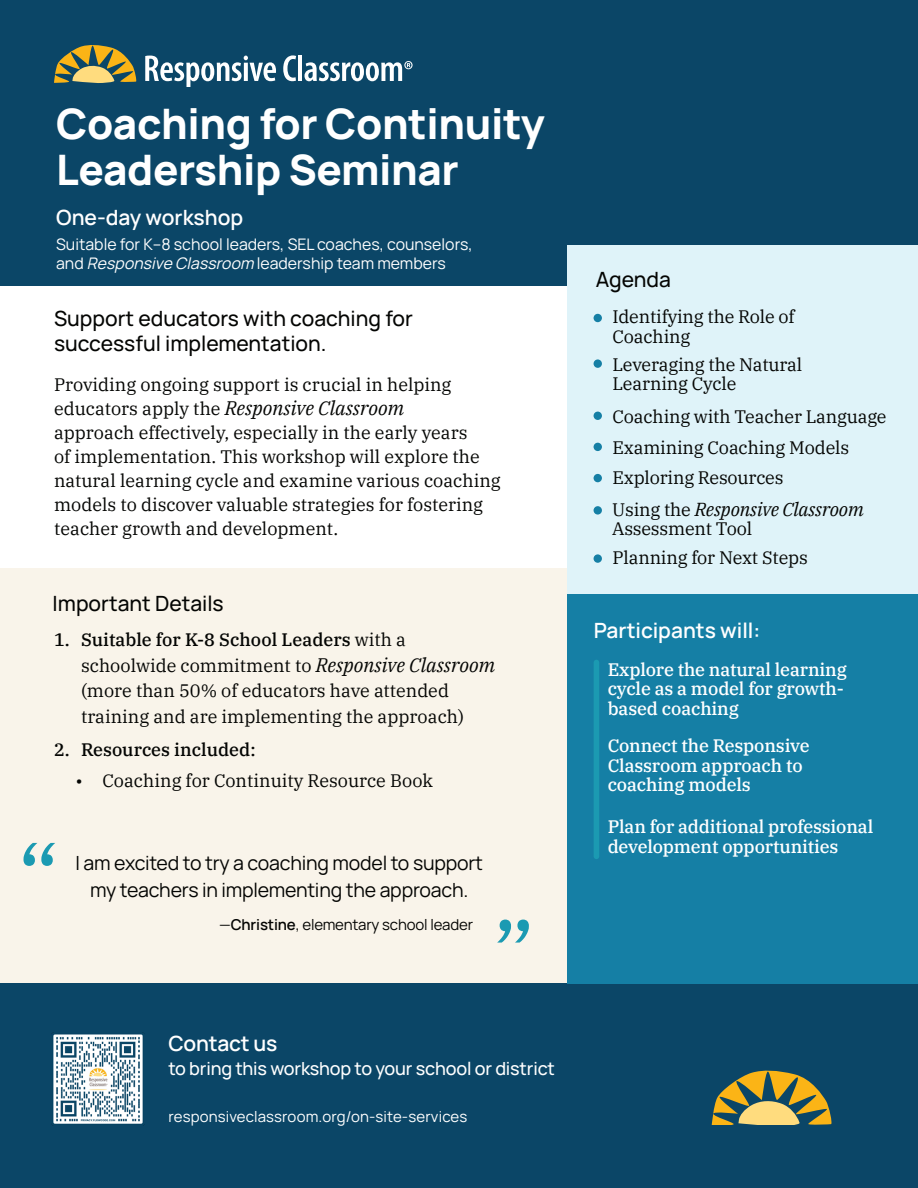
<style>
.page{position:relative;width:918px;height:1188px;background:#fff}
.page>*{position:absolute;margin:0;border:0;box-sizing:border-box;transform-origin:0 0}
.t1{font:800 42px "Manrope";letter-spacing:-.01em;color:#fff}
.t2{font:500 21px/25.2px "Manrope";color:#040503}
.Bulleted_List{font:600 21px "Manrope";color:#fff}
.Quote_Text{font:19.5px/27px "Manrope";letter-spacing:-.01em;color:#040503;text-align:center}
.t3{font:italic 19.5px "IBM Plex Serif";color:#040503}
.t4{font:italic 18.75px "IBM Plex Serif";letter-spacing:-.01em;color:#040503}
.t5{font:18px/24px "IBM Plex Serif";color:#040503}
.t6{font:500 18px/19.5px "IBM Plex Serif";letter-spacing:-.01em;color:#fff}
.Bulleted_List-2{font:500 18px "Manrope";letter-spacing:-.01em;color:#fff}
.t7{font:500 18px "IBM Plex Serif";color:#040503}
.t8{font:15.9px/19px "Manrope";color:#fff}
.Bulleted_List-3{font:15px "Manrope";letter-spacing:.01em;color:#fff}
.t9{font:15px "Manrope";letter-spacing:-.01em;color:#040503}
.s1{font-style:italic}
.s2{font-style:normal;font-size:18px}
.s3{font-weight:500}
.s4{font-style:italic;font-size:19.5px}
.s5{font-weight:600}
</style>
<div class="page">
<div style="left:0;top:0;width:918px;height:285px;background:#0b4667"></div>
<div style="left:0;top:568px;width:918px;height:620px;background:#f9f4ea"></div>
<div style="left:0;top:984px;width:918px;height:204px;background:#0b4667"></div>
<div style="left:567px;top:594px;width:351px;height:390px;background:#157fa5"></div>
<div style="left:567px;top:245px;width:351px;height:349px;background:#dff3f9"></div>
<img style="left:52px;top:1033px;width:93px;height:93px">
<svg style="left:712px;top:1070px;width:120px;height:54px"></svg>
<div style="left:594px;top:660px;width:5px;height:199px;background:#1b9ab2;border-radius:3px"></div>
<div style="left:594px;top:359px;width:8px;height:9px;background:#157fa5;border-radius:50%"></div>
<div style="left:594px;top:412px;width:8px;height:8px;background:#157fa5;border-radius:50%"></div>
<div style="left:594px;top:443px;width:8px;height:8px;background:#157fa5;border-radius:50%"></div>
<div style="left:594px;top:474px;width:8px;height:8px;background:#157fa5;border-radius:50%"></div>
<div style="left:594px;top:506px;width:8px;height:9px;background:#157fa5;border-radius:50%"></div>
<div style="left:594px;top:554px;width:8px;height:9px;background:#157fa5;border-radius:50%"></div>
<div style="left:594px;top:314px;width:8px;height:8px;background:#157fa5;border-radius:50%"></div>
<svg style="left:497px;top:920px;width:32px;height:23px"></svg>
<svg style="left:24px;top:843px;width:31px;height:23px"></svg>
<svg style="left:145px;top:56px;width:131px;height:31px"></svg>
<svg style="left:283px;top:55px;width:13px;height:26px"></svg>
<hr style="left:298px;top:55px;width:4px;height:26px;background:#fff">
<svg style="left:304px;top:61px;width:109px;height:20px"></svg>
<svg style="left:54px;top:45px;width:83px;height:38px"></svg>
<p class="t1" style="left:56px;top:87px;width:490px">Coaching for Continuity</p>
<p class="t1" style="left:56px;top:134px;width:404px">Leadership Seminar</p>
<p class="Bulleted_List" style="left:56px;top:201px;width:189px">One-day workshop</p>
<p class="t8" style="left:56px;top:233px;width:418px">Suitable for K–8 school leaders, SEL coaches, counselors, and <span class="s1">Responsive Classroom</span> leadership team members</p>
<p class="t2" style="left:54px;top:304px;width:360px">Support educators with coaching for successful implementation.</p>
<p class="t5" style="left:54px;top:371px;width:399px">Providing ongoing support is crucial in helping</p>
<p class="t3" style="left:54px;top:393px;width:352px"><span class="s2">educators apply the</span> Responsive Classroom</p>
<p class="t5" style="left:54px;top:419px;width:448px">approach effectively, especially in the early years<br>of implementation. This workshop will explore the natural learning cycle and examine various coaching models to discover valuable strategies for fostering teacher growth and development.</p>
<p class="t2" style="left:53px;top:589px;width:173px">Important Details</p>
<p class="t5" style="left:81px;top:626px;width:416px;line-height:25.5px;text-indent:-27px"><span class="s3">1. Suitable for K-8 School Leaders</span> with a schoolwide commitment to <span class="s4">Responsive Classroom </span>(more than 50% of educators have attended training and are implementing the approach)</p>
<p class="t7" style="left:54px;top:735px;width:203px">2. Resources included:</p>
<p class="t5" style="left:75px;top:767px;width:359px">• Coaching for Continuity Resource Book</p>
<p class="Quote_Text" style="left:75px;top:848px;width:409px">I am excited to try a coaching model to support my teachers in implementing the approach.</p>
<p class="t9" style="left:219px;top:914px;width:256px">—<span class="s5">Christine</span>, elementary school leader</p>
<p class="Bulleted_List" style="left:168px;top:1026px;width:111px">Contact us</p>
<p class="Bulleted_List-2" style="left:168px;top:1054px;width:388px">to bring this workshop to your school or district</p>
<p class="Bulleted_List-3" style="left:168px;top:1105px;width:300px">responsiveclassroom.org/on-site-services</p>
<p class="t2" style="left:596px;top:265px;width:77px">Agenda</p>
<p class="t5" style="left:612px;top:306px;width:184px;line-height:19.5px">Identifying the Role of<br>Coaching</p>
<p class="t5" style="left:612px;top:353px;width:191px;line-height:19.5px">Leveraging the Natural<br>Learning Cycle</p>
<p class="t5" style="left:612px;top:403px;width:276px">Coaching with Teacher Language</p>
<p class="t5" style="left:612px;top:434px;width:238px">Examining Coaching Models</p>
<p class="t5" style="left:612px;top:464px;width:173px">Exploring Resources</p>
<p class="t4" style="left:612px;top:495px;width:253px"><span class="s2">Using the</span> Responsive Classroom</p>
<p class="t5" style="left:612px;top:515px;width:142px">Assessment Tool</p>
<p class="t5" style="left:612px;top:544px;width:197px">Planning for Next Steps</p>
<p class="Bulleted_List" style="left:594px;top:614px;width:168px">Participants will:</p>
<p class="t6" style="left:608px;top:658px;width:241px">Explore the natural learning cycle as a model for growth&shy;based coaching</p>
<p class="t6" style="left:608px;top:734px;width:203px">Connect the Responsive<br>Classroom approach to coaching models</p>
<p class="t6" style="left:608px;top:815px;width:267px">Plan for additional professional development opportunities</p>
</div>
